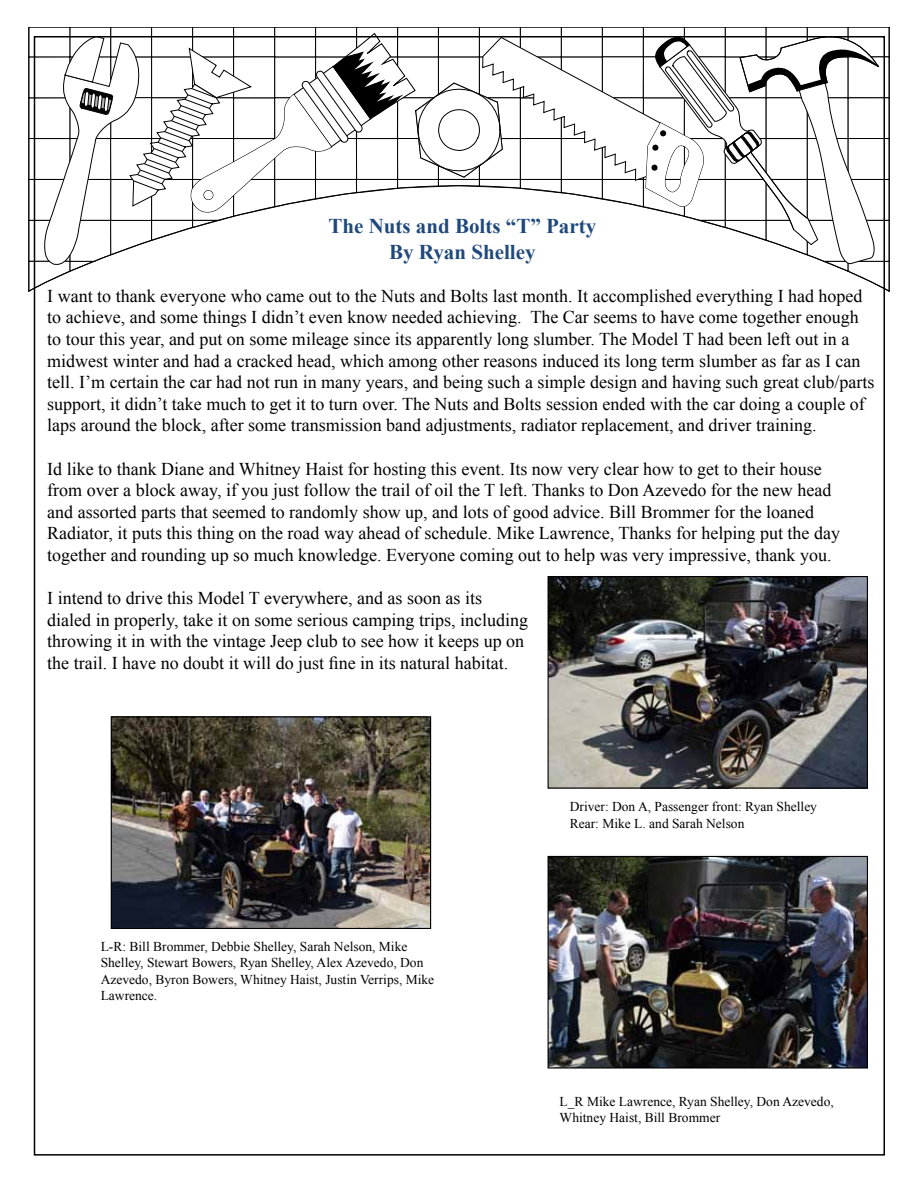
<style>
.page{position:relative;width:918px;height:1188px;background:#fff}
.page>*{position:absolute;margin:0;border:0;box-sizing:border-box;transform-origin:0 0}
.t1{font:700 21px/25.2px "Times New Roman";color:#1f497d;text-align:center}
.t2{font:18px/21.6px "Times New Roman";color:#000}
.t3{font:13.5px/16.2px "Times New Roman";color:#000}
</style>
<div class="page">
<svg style="left:29px;top:27px;width:860px;height:265px"></svg>
<img style="left:550px;top:578px;width:316px;height:209px">
<div style="left:548px;top:576px;width:320px;height:213px;border:1px solid #000"></div>
<img style="left:550px;top:858px;width:316px;height:209px">
<div style="left:548px;top:856px;width:320px;height:213px;border:1px solid #000"></div>
<img style="left:113px;top:718px;width:316px;height:209px">
<div style="left:111px;top:716px;width:320px;height:213px;border:1px solid #000"></div>
<p class="t1" style="left:328px;top:213px;width:269px">The Nuts and Bolts “T” Party<br>By Ryan Shelley</p>
<p class="t2" style="left:47px;top:285px;width:829px">I want to thank everyone who came out to the Nuts and Bolts last month. It accomplished everything I had hoped to achieve, and some things I didn’t even know needed achieving. The Car seems to have come together enough to tour this year, and put on some mileage since its apparently long slumber. The Model T had been left out in a midwest winter and had a cracked head, which among other reasons induced its long term slumber as far as I can tell. I’m certain the car had not run in many years, and being such a simple design and having such great club/parts support, it didn’t take much to get it to turn over. The Nuts and Bolts session ended with the car doing a couple of laps around the block, after some transmission band adjustments, radiator replacement, and driver training.</p>
<p class="t2" style="left:47px;top:457px;width:794px">Id like to thank Diane and Whitney Haist for hosting this event. Its now very clear how to get to their house from over a block away, if you just follow the trail of oil the T left. Thanks to Don Azevedo for the new head and assorted parts that seemed to randomly show up, and lots of good advice. Bill Brommer for the loaned Radiator, it puts this thing on the road way ahead of schedule. Mike Lawrence, Thanks for helping put the day together and rounding up so much knowledge. Everyone coming out to help was very impressive, thank you.</p>
<p class="t2" style="left:47px;top:587px;width:482px">I intend to drive this Model T everywhere, and as soon as its dialed in properly, take it on some serious camping trips, including throwing it in with the vintage Jeep club to see how it keeps up on the trail. I have no doubt it will do just fine in its natural habitat.</p>
<p class="t3" style="left:101px;top:938px;width:335px">L-R: Bill Brommer, Debbie Shelley, Sarah Nelson, Mike Shelley, Stewart Bowers, Ryan Shelley, Alex Azevedo, Don Azevedo, Byron Bowers, Whitney Haist, Justin Verrips, Mike Lawrence.</p>
<p class="t3" style="left:570px;top:799px;width:249px">Driver: Don A, Passenger front: Ryan Shelley<br>Rear: Mike L. and Sarah Nelson</p>
<p class="t3" style="left:560px;top:1093px;width:276px">L_R Mike Lawrence, Ryan Shelley, Don Azevedo,<br>Whitney Haist, Bill Brommer</p>
</div>
